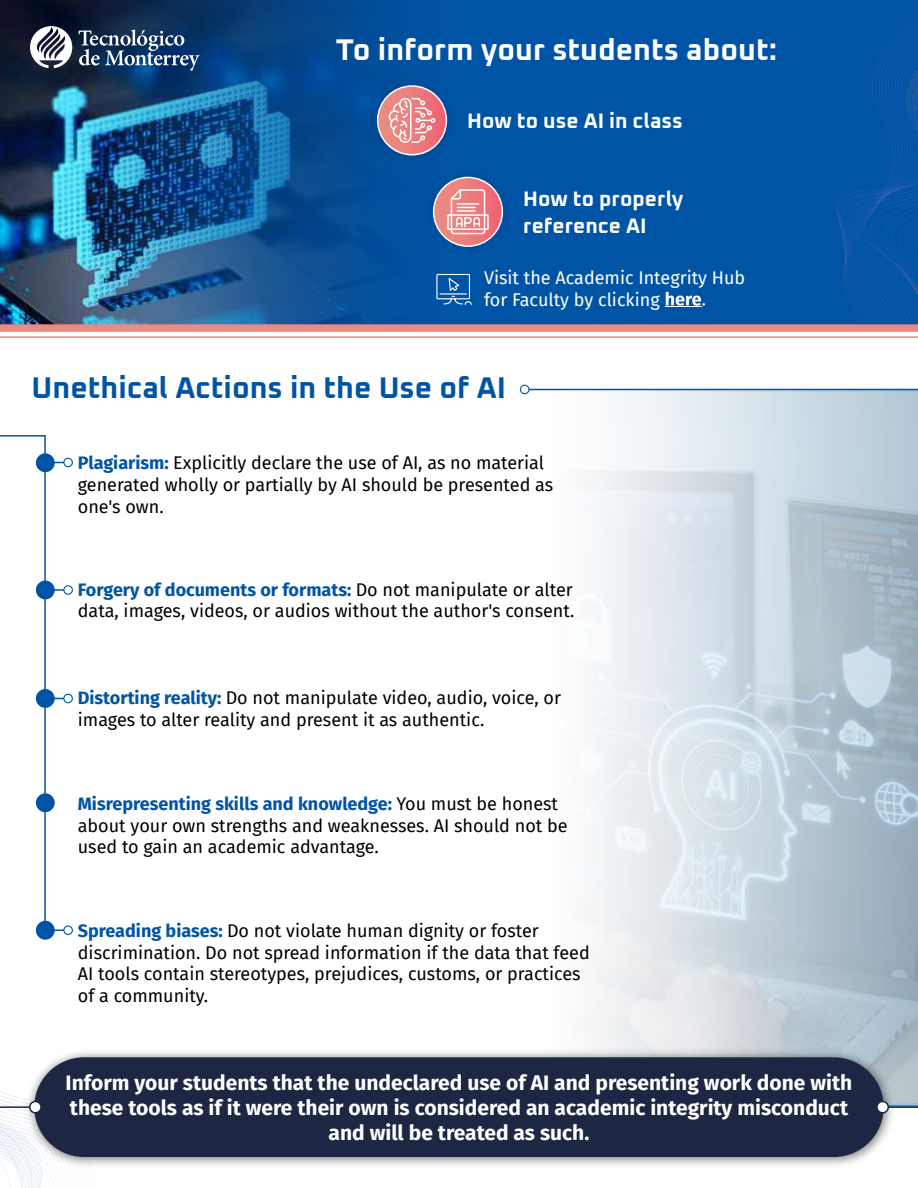
<style>
.page{position:relative;width:918px;height:1188px;background:#fff}
.page>*{position:absolute;margin:0;border:0;box-sizing:border-box;transform-origin:0 0}
.t1{font:200 30px "Oxanium";color:#0054a6}
.t2{font:200 30px "Oxanium";color:#fff}
.t3{font:700 21px/25.2px "Fira Sans";color:#fff;text-align:center}
.t4{font:200 21px/27px "Oxanium";color:#fff}
.t5{font:18px/21.6px "Fira Sans";color:#000}
.t6{font:18px/21.6px "Fira Sans";color:#fff}
.s1{font-weight:700;color:#0054a6}
</style>
<div class="page">
<svg style="left:519px;top:384px;width:399px;height:721px"></svg>
<img style="left:95px;top:1044px;width:805px;height:122px">
<div style="left:34px;top:1057px;width:850px;height:100px;background:#1d2642;border-radius:50px"></div>
<svg style="left:0;top:1052px;width:95px;height:136px"></svg>
<hr style="left:883px;top:1106px;width:35px;height:2px;background:#1d2642">
<svg style="left:877px;top:1101px;width:12px;height:13px"></svg>
<hr style="left:524px;top:389px;width:394px;height:1px;background:#0054a6">
<svg style="left:520px;top:385px;width:10px;height:9px"></svg>
<svg style="left:36px;top:921px;width:19px;height:19px"></svg>
<svg style="left:0;top:435px;width:73px;height:500px"></svg>
<img style="left:0;top:0;width:918px;height:324px">
<svg style="left:836px;top:1px;width:82px;height:323px;background:#0354a6"></svg>
<hr style="left:0;top:336px;width:918px;height:2px;background:#e98b82">
<div style="left:0;top:324px;width:918px;height:8px;background:#e98b82"></div>
<img style="left:363px;top:70px;width:99px;height:100px">
<svg style="left:378px;top:86px;width:68px;height:69px"></svg>
<div style="left:377px;top:85px;width:70px;height:70px;border:2px solid #fff;border-radius:50%"></div>
<svg style="left:388px;top:97px;width:47px;height:47px;background:#ef9c9b"></svg>
<img style="left:418px;top:162px;width:99px;height:99px">
<svg style="left:434px;top:177px;width:68px;height:69px;background:#ec8182"></svg>
<div style="left:433px;top:177px;width:70px;height:70px;border:2px solid #fff;border-radius:50%"></div>
<div style="left:447px;top:214px;width:42px;height:16px;border:2px solid #fff"></div>
<svg style="left:450px;top:189px;width:36px;height:46px;background:#f1a7a7"></svg>
<svg style="left:435px;top:273px;width:38px;height:33px"></svg>
<svg style="left:30px;top:26px;width:42px;height:42px"></svg>
<svg style="left:79px;top:30px;width:121px;height:41px;background:#3f5d80"></svg>
<svg style="left:666px;top:292px;width:39px;height:14px"></svg>
<hr style="left:665px;top:306px;width:37px;height:1px;background:#fff">
<h1 class="t2" style="left:336px;top:31px;width:443px">To inform your students about:</h1>
<p class="t4" style="left:467px;top:107px;width:217px">How to use AI in class</p>
<p class="t4" style="left:523px;top:185px;width:162px">How to properly reference AI</p>
<p class="t6" style="left:484px;top:267px;width:263px">Visit the Academic Integrity Hub for Faculty by clicking</p>
<h1 class="t1" style="left:32px;top:369px;width:476px">Unethical Actions in the Use of AI</h1>
<p class="t5" style="left:78px;top:452px;width:477px"><span class="s1">Plagiarism:</span> Explicitly declare the use of AI, as no material generated wholly or partially by AI should be presented as one's own.</p>
<p class="t5" style="left:78px;top:578px;width:498px"><span class="s1">Forgery of documents or formats:</span> Do not manipulate or alter data, images, videos, or audios without the author's consent.</p>
<p class="t5" style="left:78px;top:686px;width:485px"><span class="s1">Distorting reality:</span> Do not manipulate video, audio, voice, or images to alter reality and present it as authentic.</p>
<p class="t5" style="left:78px;top:792px;width:491px"><span class="s1">Misrepresenting skills and knowledge:</span> You must be honest about your own strengths and weaknesses. AI should not be used to gain an academic advantage.</p>
<p class="t5" style="left:78px;top:920px;width:513px"><span class="s1">Spreading biases:</span> Do not violate human dignity or foster discrimination. Do not spread information if the data that feed AI tools contain stereotypes, prejudices, customs, or practices of a community.</p>
<p class="t3" style="left:66px;top:1069px;width:788px">Inform your students that the undeclared use of AI and presenting work done with these tools as if it were their own is considered an academic integrity misconduct and will be treated as such.</p>
</div>
